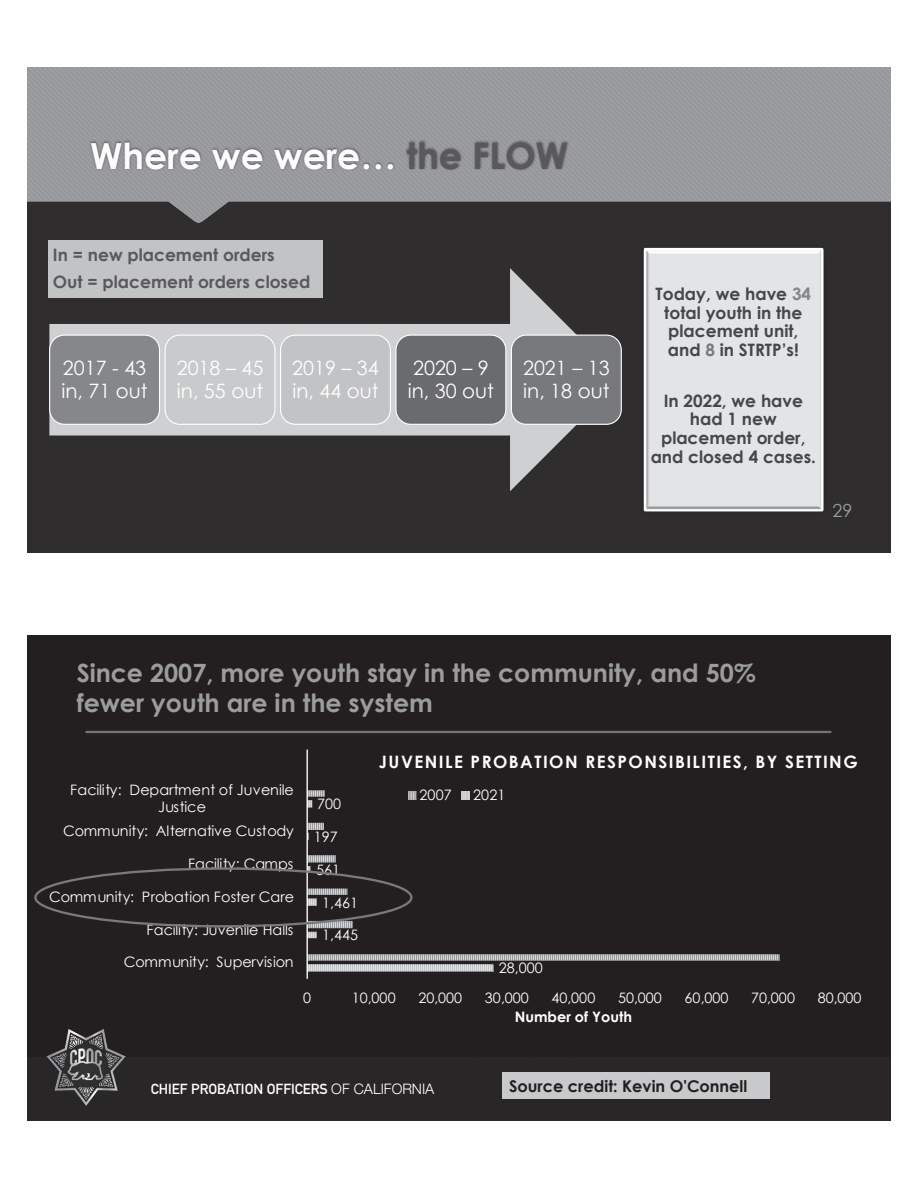
<style>
.page{position:relative;width:918px;height:1188px;background:#fff}
.page>*{position:absolute;margin:0;border:0;box-sizing:border-box;transform-origin:0 0}
.t1{font:700 36px "Century Gothic";color:#fdfdfd}
.t2{font:700 25.2px/29.8px "Century Gothic";color:#9a9c9f}
.t3{font:19.8px/22.5px "Century Gothic";color:#fff}
.t4{font:18px "Century Gothic";color:#9a9c9f}
.t5{font:700 17.1px/18.6px "Century Gothic";color:#464748;text-align:center}
.t6{font:700 17.1px/26.1px "Century Gothic";color:#59595c}
.t7{font:700 17.1px "Century Gothic";letter-spacing:.085em;color:#fff}
.t8{font:700 16.2px "Century Gothic";color:#231f20}
.t9{font:14.4px/17.5px "Century Gothic";letter-spacing:.005em;color:#fff;text-align:center}
.t10{font:700 14.4px "DIN Alternate";color:#fff}
.t11{font:14.4px "Century Gothic";letter-spacing:-.015em;color:#fff}
.t12{font:700 14.4px "Century Gothic";color:#fff}
.s1{color:#59595c}
.s2{color:#848689}
.s3{color:#78797c}
.s4{font-family:"Helvetica Neue";font-weight:300}
</style>
<div class="page">
<div style="left:27px;top:67px;width:864px;height:486px;background:#2f2d2e"></div>
<svg style="left:27px;top:67px;width:864px;height:156px"></svg>
<div style="left:80px;top:107px;width:757px;height:76px;background:#999b9e"></div>
<img style="left:65px;top:119px;width:528px;height:83px">
<svg style="left:49px;top:268px;width:573px;height:223px"></svg>
<div style="left:50px;top:335px;width:110px;height:89px;background:#85878a;border-radius:15px"></div>
<div style="left:49px;top:335px;width:111px;height:90px;border:1px solid #fff;border-radius:15px"></div>
<div style="left:165px;top:335px;width:110px;height:89px;background:#c9cacc;border-radius:15px"></div>
<div style="left:165px;top:335px;width:111px;height:90px;border:1px solid #fff;border-radius:15px"></div>
<div style="left:281px;top:335px;width:109px;height:89px;background:#c2c3c5;border-radius:15px"></div>
<div style="left:280px;top:335px;width:111px;height:90px;border:1px solid #fff;border-radius:15px"></div>
<div style="left:396px;top:335px;width:110px;height:89px;background:#6a6b6e;border-radius:15px"></div>
<div style="left:395px;top:335px;width:111px;height:90px;border:1px solid #fff;border-radius:15px"></div>
<div style="left:511px;top:335px;width:110px;height:89px;background:#78797c;border-radius:15px"></div>
<div style="left:511px;top:335px;width:111px;height:90px;border:1px solid #fff;border-radius:15px"></div>
<div style="left:48px;top:240px;width:274px;height:58px;background:#c2c3c5"></div>
<img style="left:643px;top:247px;width:181px;height:265px">
<div style="left:27px;top:635px;width:864px;height:486px;background:#231f20"></div>
<div style="left:27px;top:1057px;width:864px;height:64px;background:#292627"></div>
<img style="left:46px;top:1029px;width:80px;height:77px">
<hr style="left:86px;top:731px;width:744px;height:2px;background:#737477">
<img style="left:85px;top:730px;width:697px;height:4px">
<img style="left:308px;top:790px;width:472px;height:171px">
<hr style="left:307px;top:750px;width:1px;height:229px;background:#fff">
<svg style="left:307px;top:791px;width:186px;height:180px"></svg>
<div style="left:503px;top:1073px;width:267px;height:26px;background:#c8c9cb"></div>
<div style="left:34px;top:867px;width:379px;height:60px;border:2px solid #78797c;border-radius:50%"></div>
<p class="t1" style="left:90px;top:128px;width:479px">Where we were… <span class="s1">the FLOW</span></p>
<p class="t6" style="left:53px;top:241px;width:259px">In = new placement orders<br>Out = placement orders closed</p>
<p class="t3" style="left:62px;top:356px;width:88px">2017 - 43 in, 71 out</p>
<p class="t3" style="left:177px;top:356px;width:88px">2018 – 45 in, 55 out</p>
<p class="t3" style="left:292px;top:356px;width:88px">2019 – 34 in, 44 out</p>
<p class="t3" style="left:408px;top:356px;width:88px">2020 – 9 in, 30 out</p>
<p class="t3" style="left:523px;top:356px;width:88px">2021 – 13 in, 18 out</p>
<p class="t5" style="left:656px;top:284px;width:157px">Today, we have <span class="s2">34 </span>total youth in the placement unit, and <span class="s3">8</span> in STRTP’s!</p>
<p class="t5" style="left:651px;top:391px;width:167px">In 2022, we have had 1 new placement order, and closed 4 cases.</p>
<p class="t4" style="left:832px;top:498px;width:21px">29</p>
<p class="t2" style="left:77px;top:657px;width:681px">Since 2007, more youth stay in the community, and 50% fewer youth are in the system</p>
<p class="t9" style="left:70px;top:781px;width:225px">Facility: Department of Juvenile<br>Justice</p>
<p class="t9" style="left:63px;top:822px;width:232px">Community: Alternative Custody</p>
<p class="t9" style="left:188px;top:855px;width:107px">Facility: Camps</p>
<p class="t9" style="left:49px;top:888px;width:247px">Community: Probation Foster Care</p>
<p class="t11" style="left:147px;top:919px;width:148px">Facility: Juvenile Halls</p>
<p class="t9" style="left:124px;top:953px;width:171px">Community: Supervision</p>
<p class="t9" style="left:317px;top:795px;width:25px">700</p>
<p class="t9" style="left:314px;top:828px;width:25px">197</p>
<p class="t9" style="left:316px;top:861px;width:25px">561</p>
<p class="t9" style="left:322px;top:893px;width:37px">1,461</p>
<p class="t9" style="left:322px;top:926px;width:37px">1,445</p>
<p class="t7" style="left:379px;top:749px;width:480px">JUVENILE PROBATION RESPONSIBILITIES, BY SETTING</p>
<p class="t9" style="left:420px;top:786px;width:34px">2007</p>
<p class="t9" style="left:473px;top:786px;width:34px">2021</p>
<p class="t9" style="left:499px;top:959px;width:45px">28,000</p>
<p class="t9" style="left:303px;top:988px;width:9px">0</p>
<p class="t9" style="left:352px;top:988px;width:45px">10,000</p>
<p class="t9" style="left:418px;top:988px;width:45px">20,000</p>
<p class="t9" style="left:485px;top:988px;width:45px">30,000</p>
<p class="t9" style="left:551px;top:988px;width:45px">40,000</p>
<p class="t9" style="left:618px;top:988px;width:45px">50,000</p>
<p class="t9" style="left:685px;top:988px;width:45px">60,000</p>
<p class="t9" style="left:751px;top:988px;width:45px">70,000</p>
<p class="t9" style="left:818px;top:988px;width:45px">80,000</p>
<p class="t12" style="left:515px;top:1006px;width:119px">Number of Youth</p>
<p class="t10" style="left:151px;top:1078px;width:285px">CHIEF PROBATION OFFICERS <span class="s4">OF CALIFORNIA</span></p>
<p class="t8" style="left:509px;top:1074px;width:240px">Source credit: Kevin O'Connell</p>
</div>
